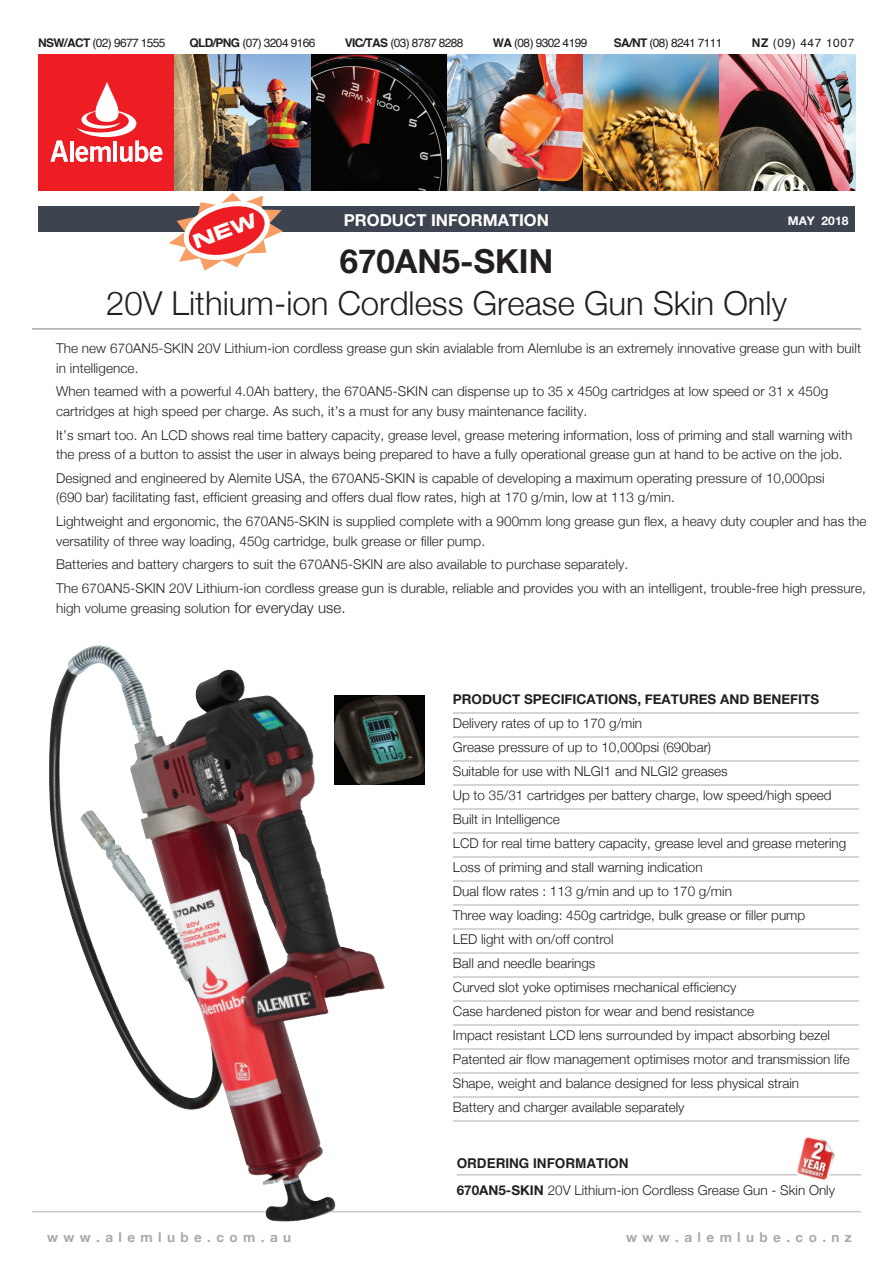
<style>
.page{position:relative;width:893px;height:1263px;background:#fff}
.page>*{position:absolute;margin:0;border:0;box-sizing:border-box;transform-origin:0 0}
.t1{font:300 33px "Helvetica Neue";color:#231f20}
.t2{font:700 33px "Helvetica Neue";color:#231f20}
.t3{font:700 16.5px "Helvetica Neue CE";color:#fff}
.t4{font:300 13.5px/24px "Helvetica Neue";letter-spacing:.005em;color:#231f20}
.t5{font:700 13.5px "Helvetica Neue";color:#231f20}
.t6{font:700 13.5px "Helvetica Neue";letter-spacing:.4em;color:#a8a9ad}
.t7{font:700 13.5px "Helvetica";color:#231f20}
.t8{font:700 12px "Helvetica Neue CE";color:#fff}
.t9{font:11.85px "Helvetica";letter-spacing:-.05em;color:#231f20}
.t10{font:11.85px "Helvetica";letter-spacing:.05em;color:#231f20}
.s1{font-weight:700}
.s2{font-size:15px}
.s3{font-family:"Helvetica Neue CE";font-weight:700}
</style>
<div class="page">
<hr style="left:32px;top:328px;width:829px;height:2px;background:#a8a9ad">
<hr style="left:32px;top:1211px;width:829px;height:1px;background:#c7c8ca">
<hr style="left:457px;top:1174px;width:404px;height:1px;background:#c7c8ca">
<hr style="left:453px;top:712px;width:406px;height:2px;background:#c7c8ca">
<hr style="left:453px;top:736px;width:406px;height:2px;background:#c7c8ca">
<hr style="left:453px;top:760px;width:406px;height:2px;background:#c7c8ca">
<hr style="left:453px;top:784px;width:406px;height:2px;background:#c7c8ca">
<hr style="left:453px;top:808px;width:406px;height:2px;background:#c7c8ca">
<hr style="left:453px;top:832px;width:406px;height:2px;background:#c7c8ca">
<hr style="left:453px;top:856px;width:406px;height:2px;background:#c7c8ca">
<hr style="left:453px;top:880px;width:406px;height:2px;background:#c7c8ca">
<hr style="left:453px;top:904px;width:406px;height:2px;background:#c7c8ca">
<hr style="left:453px;top:928px;width:406px;height:2px;background:#c7c8ca">
<hr style="left:453px;top:952px;width:406px;height:2px;background:#c7c8ca">
<hr style="left:453px;top:976px;width:406px;height:2px;background:#c7c8ca">
<hr style="left:453px;top:1000px;width:406px;height:2px;background:#c7c8ca">
<hr style="left:453px;top:1024px;width:406px;height:2px;background:#c7c8ca">
<hr style="left:453px;top:1048px;width:406px;height:2px;background:#c7c8ca">
<hr style="left:453px;top:1072px;width:406px;height:2px;background:#c7c8ca">
<hr style="left:453px;top:1096px;width:406px;height:2px;background:#c7c8ca">
<hr style="left:453px;top:1120px;width:406px;height:2px;background:#c7c8ca">
<img style="left:796px;top:1137px;width:38px;height:43px">
<div style="left:38px;top:207px;width:817px;height:25px;background:#3e444f"></div>
<div style="left:39px;top:54px;width:136px;height:136px;background:#ee1d23"></div>
<svg style="left:51px;top:141px;width:17px;height:21px"></svg>
<hr style="left:70px;top:141px;width:3px;height:21px;background:#fff">
<svg style="left:76px;top:82px;width:86px;height:80px"></svg>
<img style="left:175px;top:54px;width:136px;height:136px">
<svg style="left:311px;top:54px;width:136px;height:136px;background:#1d0e0d"></svg>
<img style="left:447px;top:54px;width:136px;height:136px">
<img style="left:583px;top:54px;width:136px;height:136px">
<img style="left:719px;top:54px;width:136px;height:136px">
<img style="left:385px;top:695px;width:39px;height:89px">
<img style="left:46px;top:649px;width:339px;height:573px">
<svg style="left:169px;top:193px;width:114px;height:78px"></svg>
<p class="t9" style="left:38px;top:34px;width:129px"><span class="s1">NSW/ACT</span> (02) 9677 1555</p>
<p class="t9" style="left:189px;top:34px;width:127px"><span class="s1">QLD/PNG</span> (07) 3204 9166</p>
<p class="t9" style="left:345px;top:34px;width:120px"><span class="s1">VIC/TAS</span> (03) 8787 8288</p>
<p class="t9" style="left:493px;top:34px;width:96px"><span class="s1">WA</span> (08) 9302 4199</p>
<p class="t9" style="left:614px;top:34px;width:110px"><span class="s1">SA/NT</span> (08) 8241 7111</p>
<p class="t10" style="left:752px;top:34px;width:104px"><span class="s1">NZ</span> (09) 447 1007</p>
<p class="t3" style="left:344px;top:210px;width:207px">PRODUCT INFORMATION</p>
<p class="t8" style="left:788px;top:213px;width:62px">MAY 2018</p>
<h1 class="t2" style="left:340px;top:236px;width:215px">670AN5-SKIN</h1>
<h1 class="t1" style="left:106px;top:277px;width:682px">20V Lithium-ion Cordless Grease Gun Skin Only</h1>
<p class="t4" style="left:56px;top:338px;width:806px;line-height:19.5px">The new 670AN5-SKIN 20V Lithium-ion cordless grease gun skin avialable from Alemlube is an extremely innovative grease gun with built in intelligence.</p>
<p class="t4" style="left:56px;top:381px;width:774px;line-height:19.5px">When teamed with a powerful 4.0Ah battery, the 670AN5-SKIN can dispense up to 35 x 450g cartridges at low speed or 31 x 450g cartridges at high speed per charge. As such, it’s a must for any busy maintenance facility.</p>
<p class="t4" style="left:56px;top:424px;width:798px;line-height:19.5px">It’s smart too. An LCD shows real time battery capacity, grease level, grease metering information, loss of priming and stall warning with the press of a button to assist the user in always being prepared to have a fully operational grease gun at hand to be active on the job.</p>
<p class="t4" style="left:56px;top:467px;width:770px;line-height:19.5px">Designed and engineered by Alemite USA, the 670AN5-SKIN is capable of developing a maximum operating pressure of 10,000psi (690 bar) facilitating fast, efficient greasing and offers dual flow rates, high at 170 g/min, low at 113 g/min.</p>
<p class="t4" style="left:56px;top:510px;width:812px;line-height:19.5px">Lightweight and ergonomic, the 670AN5-SKIN is supplied complete with a 900mm long grease gun flex, a heavy duty coupler and has the versatility of three way loading, 450g cartridge, bulk grease or filler pump.</p>
<p class="t4" style="left:56px;top:552px;width:811px">Batteries and battery chargers to suit the 670AN5-SKIN are also available to purchase separately.<br>The 670AN5-SKIN 20V Lithium-ion cordless grease gun is durable, reliable and provides you with an intelligent, trouble-free high pressure,</p>
<p class="t4" style="left:56px;top:595px;width:291px">high volume greasing solution <span class="s2">for everyday use.</span></p>
<p class="t5" style="left:453px;top:688px;width:368px">PRODUCT SPECIFICATIONS, FEATURES AND BENEFITS</p>
<p class="t4" style="left:453px;top:710px;width:398px">Delivery rates of up to 170 g/min<br>Grease pressure of up to 10,000psi (690bar)<br>Suitable for use with NLGI1 and NLGI2 greases<br>Up to 35/31 cartridges per battery charge, low speed/high speed Built in Intelligence<br>LCD for real time battery capacity, grease level and grease metering Loss of priming and stall warning indication<br>Dual flow rates : 113 g/min and up to 170 g/min<br>Three way loading: 450g cartridge, bulk grease or filler pump<br>LED light with on/off control<br>Ball and needle bearings<br>Curved slot yoke optimises mechanical efficiency<br>Case hardened piston for wear and bend resistance<br>Impact resistant LCD lens surrounded by impact absorbing bezel Patented air flow management optimises motor and transmission life Shape, weight and balance designed for less physical strain<br>Battery and charger available separately</p>
<p class="t7" style="left:457px;top:1152px;width:173px">ORDERING INFORMATION</p>
<p class="t4" style="left:457px;top:1177px;width:380px"><span class="s3">670AN5-SKIN</span> 20V Lithium-ion Cordless Grease Gun - Skin Only</p>
<p class="t6" style="left:47px;top:1226px;width:246px">www.alemlube.com.au</p>
<p class="t6" style="left:626px;top:1226px;width:227px">www.alemlube.co.nz</p>
</div>
